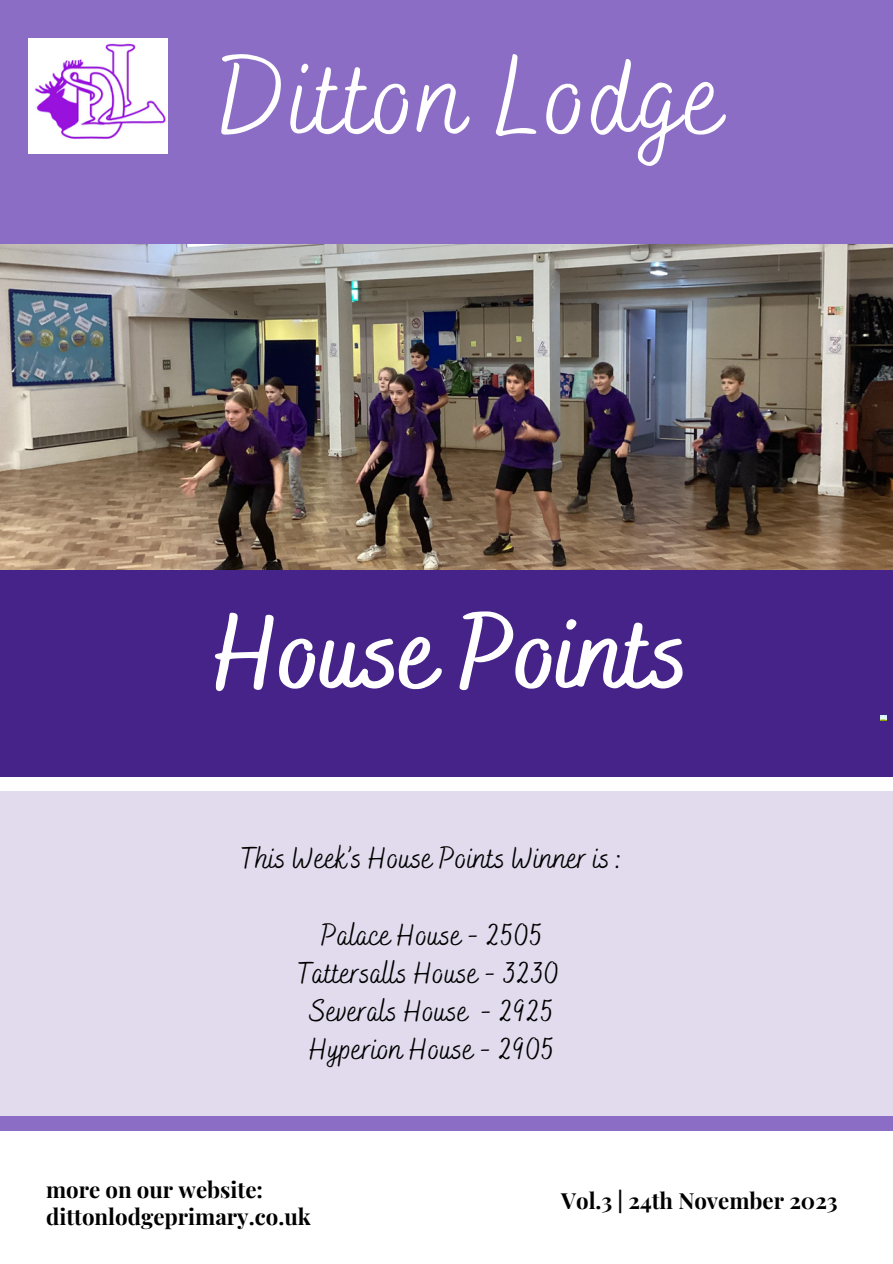
<style>
.page{position:relative;width:893px;height:1264px;background:#fff}
.page>*{position:absolute;margin:0;border:0;box-sizing:border-box;transform-origin:0 0}
.t1{font:111.6px "Bakerie Smooth";letter-spacing:.02em;color:#fff}
.t2{font:700 107.85px "Bakerie Smooth";color:#fff}
.t3{font:31.2px "Bakerie Smooth";color:#000}
.t4{font:700 22.2px/27px "Playfair Display";color:#000}
</style>
<div class="page">
<div style="left:0;top:530px;width:892px;height:246px;background:#452389"></div>
<div style="left:0;top:790px;width:892px;height:340px;background:#e1dbed"></div>
<svg style="left:880px;top:715px;width:6px;height:5px"></svg>
<div style="left:0;top:1115px;width:892px;height:15px;background:#8b6dc6"></div>
<div style="left:0;top:0;width:892px;height:245px;background:#8b6dc6"></div>
<img style="left:0;top:245px;width:892px;height:324px">
<img style="left:29px;top:39px;width:138px;height:114px">
<p class="t1" style="left:219px;top:32px;width:505px">Ditton Lodge</p>
<p class="t2" style="left:214px;top:589px;width:476px">House Points</p>
<p class="t3" style="left:241px;top:839px;width:383px">This Week’s House Points Winner is :</p>
<p class="t3" style="left:321px;top:916px;width:224px">Palace House - 2505</p>
<p class="t3" style="left:298px;top:954px;width:263px">Tattersalls House - 3230</p>
<p class="t3" style="left:310px;top:992px;width:245px">Severals House - 2925</p>
<p class="t3" style="left:309px;top:1030px;width:247px">Hyperion House - 2905</p>
<p class="t4" style="left:46px;top:1174px;width:266px">more on our website: dittonlodgeprimary.co.uk</p>
<p class="t4" style="left:561px;top:1185px;width:278px">Vol.3 | 24th November 2023</p>
</div>
